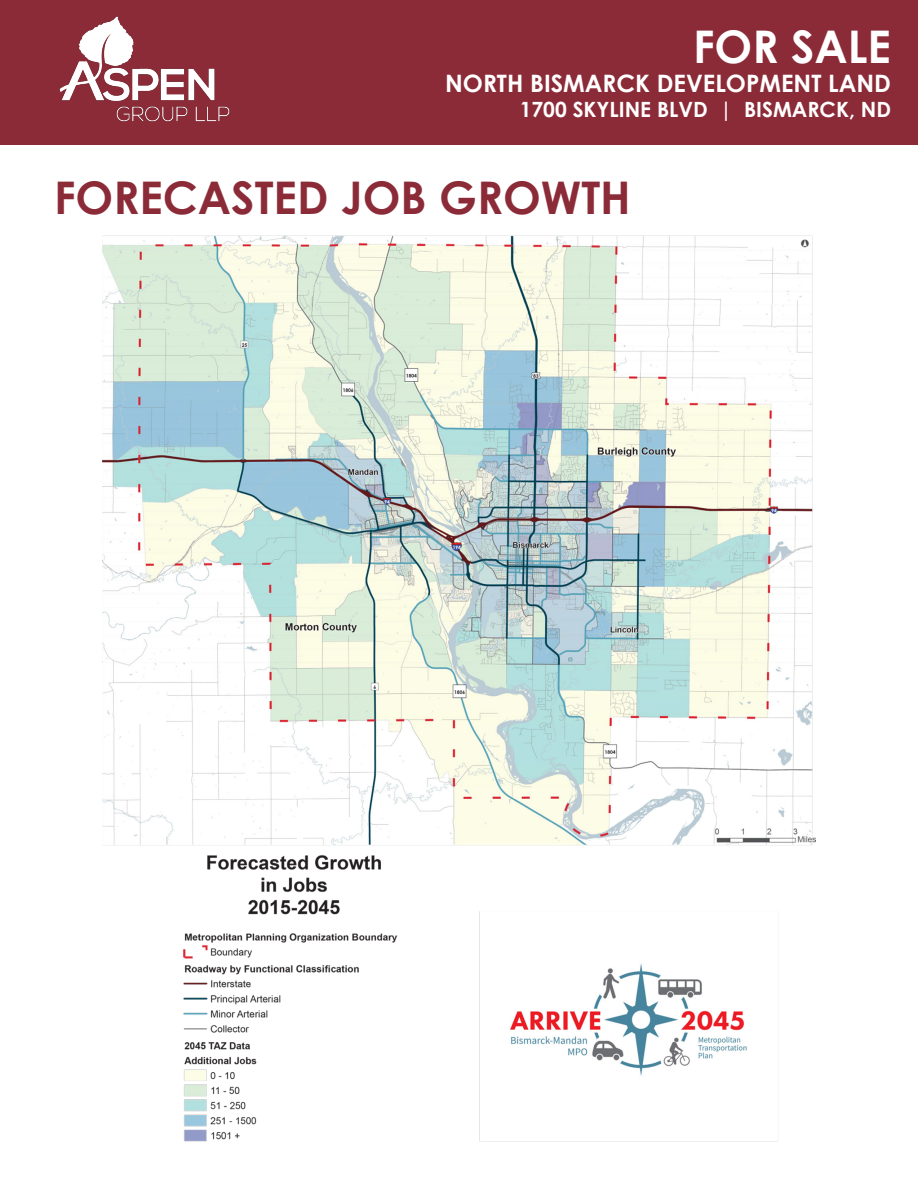
<style>
.page{position:relative;width:918px;height:1188px;background:#fff}
.page>*{position:absolute;margin:0;border:0;box-sizing:border-box;transform-origin:0 0}
.t1{font:700 45px "Century Gothic";color:#8c2b38}
.t2{font:700 45px "Century Gothic";color:#fff}
.t3{font:700 24px "Century Gothic";color:#fff}
.t4{font:700 21px "Century Gothic";color:#fff}
</style>
<div class="page">
<div style="left:0;top:0;width:918px;height:145px;background:#8c2b38"></div>
<img style="left:59px;top:16px;width:171px;height:106px">
<img style="left:103px;top:235px;width:712px;height:907px">
<p class="t2" style="left:693px;top:12px;width:199px">FOR SALE</p>
<p class="t3" style="left:445px;top:65px;width:447px">NORTH BISMARCK DEVELOPMENT LAND</p>
<p class="t4" style="left:520px;top:93px;width:373px">1700 SKYLINE BLVD | BISMARCK, ND</p>
<p class="t1" style="left:54px;top:163px;width:578px">FORECASTED JOB GROWTH</p>
</div>
